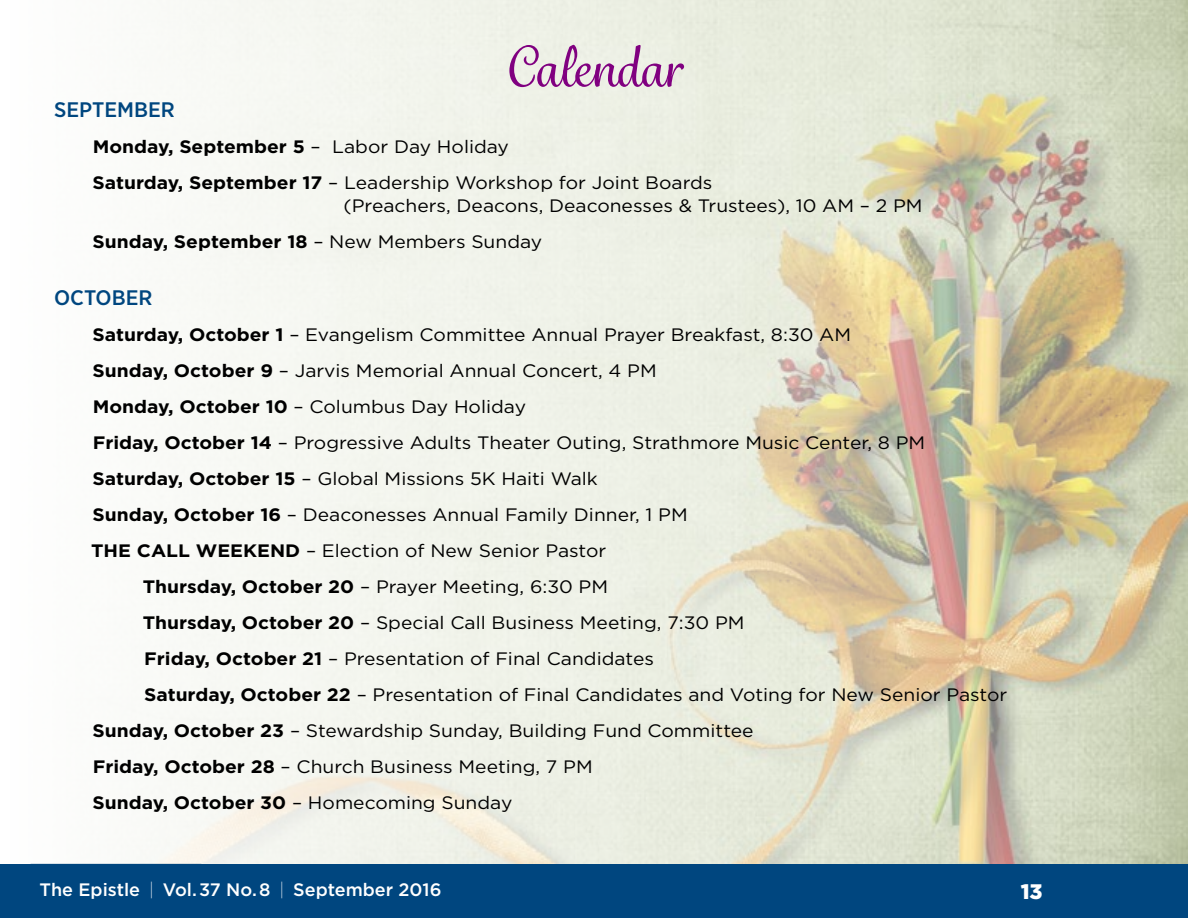
<style>
.page{position:relative;width:1188px;height:918px;background:#fff}
.page>*{position:absolute;margin:0;border:0;box-sizing:border-box;transform-origin:0 0}
.t1{font:500 54px "Grafolita Script";color:#800080}
.t2{font:500 21px "Gotham Narrow";color:#00467f;scale:1.07 1}
.t3{font:900 21px "Gotham";color:#fff}
.t4{font:18px/36px "Gotham";color:#000;scale:1.07 1}
.t5{font:500 18px "Gotham";color:#fff}
.s1{font-weight:700}
.s2{font-weight:200}
</style>
<div class="page">
<div style="left:0;top:864px;width:1188px;height:54px;background:#00467f"></div>
<img style="left:30px;top:0;width:1158px;height:864px">
<h1 class="t1" style="left:506px;top:32px;width:177px">Calendar</h1>
<p class="t2" style="left:54px;top:97px;width:114px">SEPTEMBER</p>
<p class="t4" style="left:93px;top:129px;width:581px"><span class="s1">Monday, September 5</span> – Labor Day Holiday<br><span class="s1">Saturday, September 17</span> – Leadership Workshop for Joint Boards</p>
<p class="t4" style="left:93px;top:187px;width:777px;text-indent:251px">(Preachers, Deacons, Deaconesses &amp; Trustees), 10 AM – 2 PM<br><span class="s1">Sunday, September 18</span> – New Members Sunday</p>
<p class="t2" style="left:54px;top:284px;width:93px">OCTOBER</p>
<p class="t4" style="left:93px;top:316px;width:710px"><span class="s1">Saturday, October 1</span> – Evangelism Committee Annual Prayer Breakfast, 8:30 AM</p>
<p class="t4" style="left:93px;top:352px;width:529px"><span class="s1">Sunday, October 9</span> – Jarvis Memorial Annual Concert, 4 PM</p>
<p class="t4" style="left:93px;top:388px;width:406px"><span class="s1">Monday, October 10</span> – Columbus Day Holiday</p>
<p class="t4" style="left:93px;top:424px;width:780px"><span class="s1">Friday, October 14</span> – Progressive Adults Theater Outing, Strathmore Music Center, 8 PM</p>
<p class="t4" style="left:93px;top:460px;width:474px"><span class="s1">Saturday, October 15</span> – Global Missions 5K Haiti Walk</p>
<p class="t4" style="left:93px;top:496px;width:558px"><span class="s1">Sunday, October 16</span> – Deaconesses Annual Family Dinner, 1 PM</p>
<p class="t4" style="left:91px;top:532px;width:483px"><span class="s1">THE CALL WEEKEND</span> – Election of New Senior Pastor</p>
<p class="t4" style="left:143px;top:568px;width:437px"><span class="s1">Thursday, October 20</span> – Prayer Meeting, 6:30 PM</p>
<p class="t4" style="left:143px;top:604px;width:564px"><span class="s1">Thursday, October 20</span> – Special Call Business Meeting, 7:30 PM</p>
<p class="t4" style="left:144px;top:640px;width:478px"><span class="s1">Friday, October 21</span> – Presentation of Final Candidates</p>
<p class="t4" style="left:144px;top:676px;width:808px"><span class="s1">Saturday, October 22</span> – Presentation of Final Candidates and Voting for New Senior Pastor</p>
<p class="t4" style="left:93px;top:712px;width:619px"><span class="s1">Sunday, October 23</span> – Stewardship Sunday, Building Fund Committee</p>
<p class="t4" style="left:93px;top:748px;width:469px"><span class="s1">Friday, October 28</span> – Church Business Meeting, 7 PM</p>
<p class="t4" style="left:93px;top:784px;width:394px"><span class="s1">Sunday, October 30</span> – Homecoming Sunday</p>
<p class="t5" style="left:40px;top:879px;width:403px">The Epistle <span class="s2">|</span> Vol.37 No.8 <span class="s2">|</span> September 2016</p>
<p class="t3" style="left:1021px;top:880px;width:23px">13</p>
</div>
